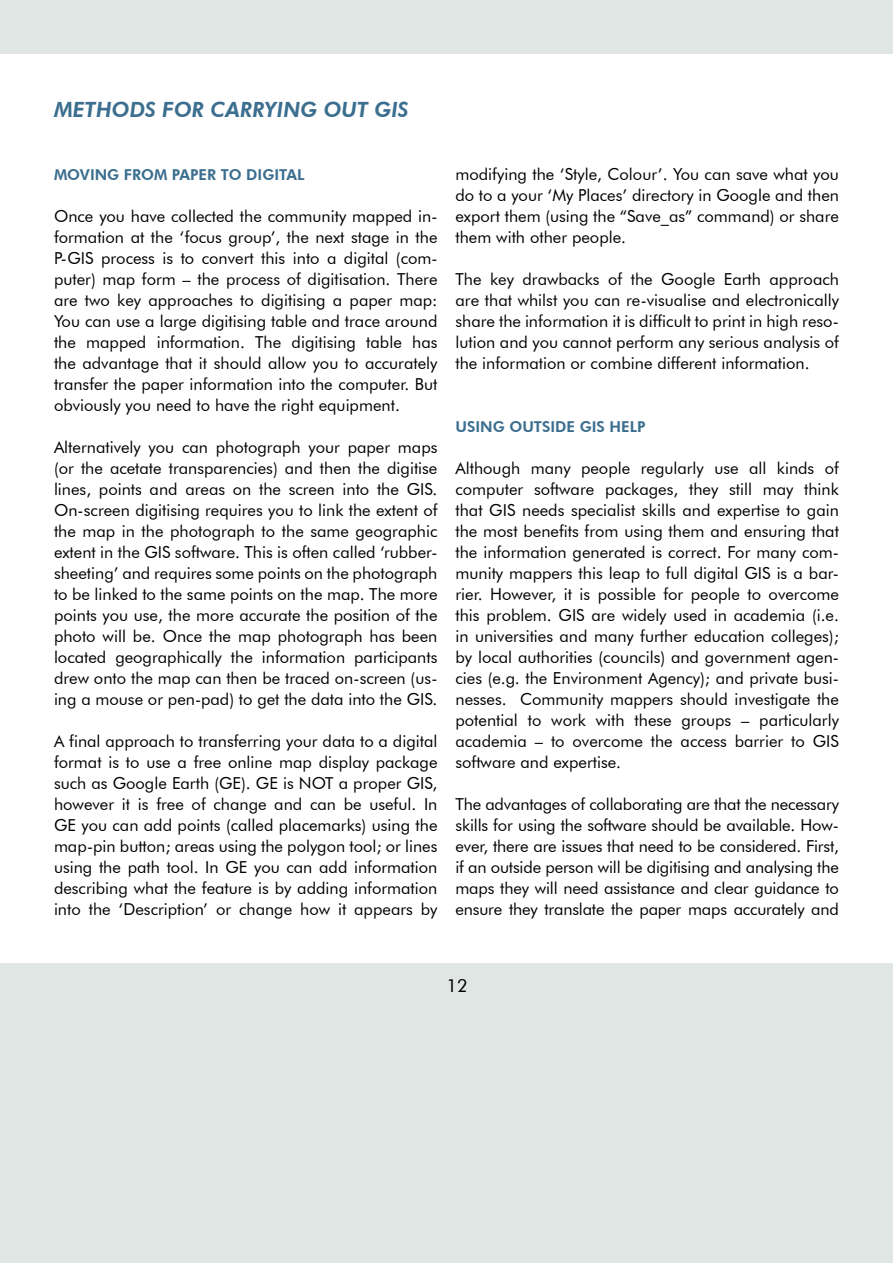
<style>
.page{position:relative;width:893px;height:1263px;background:#fff}
.page>*{position:absolute;margin:0;border:0;box-sizing:border-box;transform-origin:0 0}
.t1{font:italic 800 21px "Futura BT";color:#3b6e8f}
.t2{font:18px "Futura BT";color:#000}
.t3{font:16.5px/21px "Futura BT";color:#000;text-align:justify}
.t4{font:800 15px "Futura BT";color:#3b6e8f}
</style>
<div class="page">
<div style="left:0;top:0;width:893px;height:54px;background:#dfe6e3"></div>
<div style="left:0;top:963px;width:893px;height:300px;background:#dfe6e3"></div>
<p class="t1" style="left:54px;top:97px;width:356px">METHODS FOR CARRYING OUT GIS</p>
<p class="t4" style="left:54px;top:166px;width:23px">MOVI</p>
<p class="t4" style="left:95px;top:166px;width:211px">NG FROM PAPER TO DIGITAL</p>
<p class="t3" style="left:54px;top:206px;width:385px">Once you have collected the community mapped in&shy;formation at the ‘focus group’, the next stage in the P-GIS process is to convert this into a digital (com&shy;puter) map form – the process of digitisation. There are two key approaches to digitising a paper map:<br>You can use a large digitising table and trace around the mapped information. The digitising table has the advantage that it should allow you to accurately transfer the paper information into the computer. But obviously you need to have the right equipment.</p>
<p class="t3" style="left:54px;top:437px;width:385px">Alternatively you can photograph your paper maps (or the acetate transparencies) and then the digitise lines, points and areas on the screen into the GIS.<br>On-screen digitising requires you to link the extent of the map in the photograph to the same geographic extent in the GIS software. This is often called ‘rubber&shy;sheeting’ and requires some points on the photograph to be linked to the same points on the map. The more points you use, the more accurate the position of the photo will be. Once the map photograph has been located geographically the information participants drew onto the map can then be traced on-screen (us&shy;ing a mouse or pen-pad) to get the data into the GIS.</p>
<p class="t3" style="left:54px;top:731px;width:385px">A final approach to transferring your data to a digital format is to use a free online map display package such as Google Earth (GE). GE is NOT a proper GIS, however it is free of change and can be useful. In GE you can add points (called placemarks) using the map-pin button; areas using the polygon tool; or lines using the path tool. In GE you can add information describing what the feature is by adding information into the ‘Description’ or change how it appears by</p>
<p class="t3" style="left:455px;top:164px;width:385px">modifying the ‘Style, Colour’. You can save what you do to a your ‘My Places’ directory in Google and then export them (using the “Save_as” command) or share them with other people.</p>
<p class="t3" style="left:455px;top:269px;width:385px">The key drawbacks of the Google Earth approach are that whilst you can re-visualise and electronically share the information it is difficult to print in high reso&shy;lution and you cannot perform any serious analysis of the information or combine different information.</p>
<p class="t4" style="left:455px;top:418px;width:190px">USI NG OUTSI DE GIS HELP</p>
<p class="t3" style="left:455px;top:458px;width:385px">Although many people regularly use all kinds of computer software packages, they still may think that GIS needs specialist skills and expertise to gain the most benefits from using them and ensuring that the information generated is correct. For many com&shy;munity mappers this leap to full digital GIS is a bar&shy;rier. However, it is possible for people to overcome this problem. GIS are widely used in academia (i.e. in universities and many further education colleges); by local authorities (councils) and government agen&shy;cies (e.g. the Environment Agency); and private busi&shy;nesses. Community mappers should investigate the potential to work with these groups – particularly academia – to overcome the access barrier to GIS software and expertise.</p>
<p class="t3" style="left:455px;top:794px;width:385px">The advantages of collaborating are that the necessary skills for using the software should be available. How&shy;ever, there are issues that need to be considered. First, if an outside person will be digitising and analysing the maps they will need assistance and clear guidance to ensure they translate the paper maps accurately and</p>
<p class="t2" style="left:446px;top:974px;width:23px">12</p>
</div>
